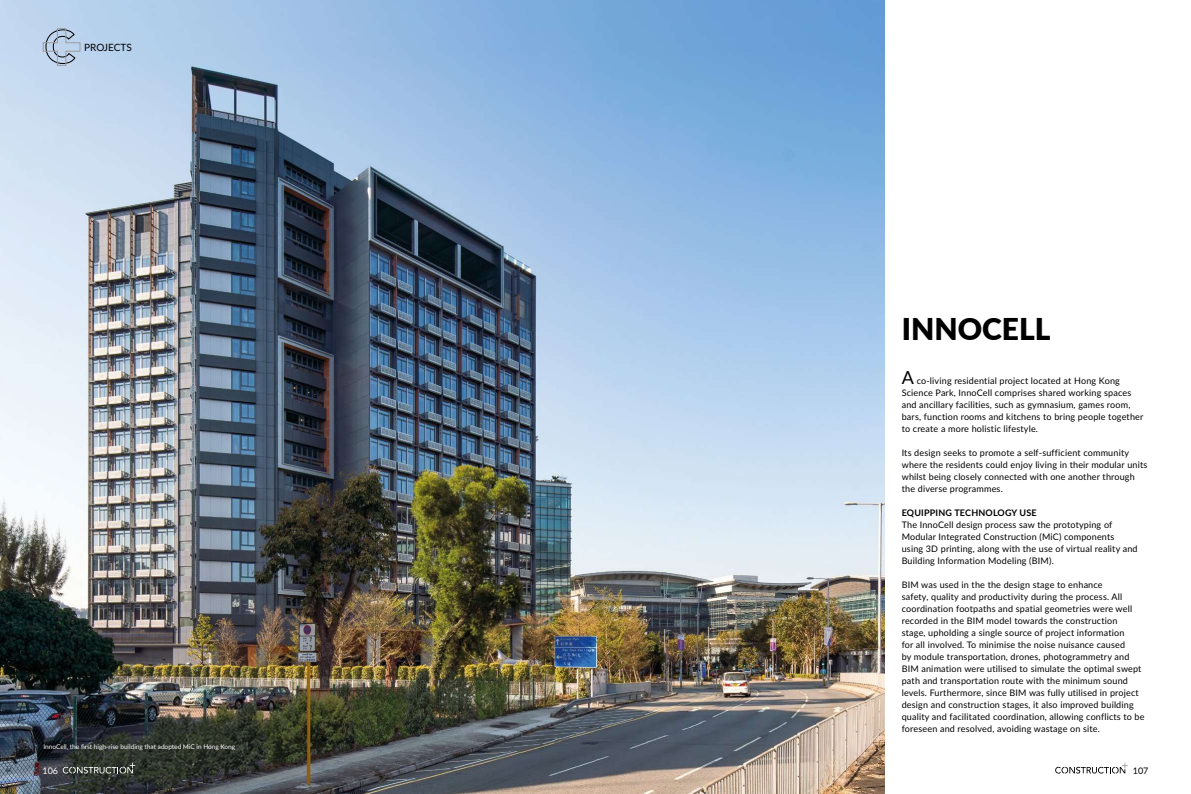
<style>
.page{position:relative;width:1191px;height:794px;background:#fff}
.page>*{position:absolute;margin:0;border:0;box-sizing:border-box;transform-origin:0 0}
.t1{font:900 30px "Lato";color:#000}
.t2{font:10px "Lato";letter-spacing:-.005em;color:#000}
.t3{font:9px/12px "Lato";letter-spacing:.02em;color:#000}
.t4{font:700 9px "Lato";letter-spacing:.02em;color:#000}
.t5{font:9px "Lato";color:#fff}
.t6{font:6.5px "Lato";color:#fff}
.s1{font-size:18px}
</style>
<div class="page">
<img style="left:0;top:0;width:884px;height:794px">
<svg style="left:43px;top:28px;width:37px;height:38px"></svg>
<svg style="left:63px;top:763px;width:72px;height:10px"></svg>
<hr style="left:595px;top:0;width:1px;height:794px;background:#000">
<svg style="left:1055px;top:763px;width:72px;height:10px"></svg>
<p class="t2" style="left:84px;top:40px;width:49px">PROJECTS</p>
<p class="t6" style="left:43px;top:742px;width:193px">InnoCell, the first high-rise building that adopted MiC in Hong Kong</p>
<p class="t5" style="left:43px;top:764px;width:17px">106</p>
<h1 class="t1" style="left:901px;top:306px;width:150px">INNOCELL</h1>
<p class="t3" style="left:901px;top:374px;width:243px"><span class="s1">A</span> co-living residential project located at Hong Kong Science Park, InnoCell comprises shared working spaces and ancillary facilities, such as gymnasium, games room, bars, function rooms and kitchens to bring people together to create a more holistic lifestyle.</p>
<p class="t3" style="left:901px;top:446px;width:247px">Its design seeks to promote a self-sufficient community where the residents could enjoy living in their modular units whilst being closely connected with one another through the diverse programmes.</p>
<p class="t4" style="left:901px;top:506px;width:137px">EQUIPPING TECHNOLOGY USE</p>
<p class="t3" style="left:901px;top:518px;width:237px">The InnoCell design process saw the prototyping of Modular Integrated Construction (MiC) components using 3D printing, along with the use of virtual reality and Building Information Modeling (BIM).</p>
<p class="t3" style="left:901px;top:578px;width:244px">BIM was used in the the design stage to enhance<br>safety, quality and productivity during the process. All coordination footpaths and spatial geometries were well recorded in the BIM model towards the construction<br>stage, upholding a single source of project information<br>for all involved. To minimise the noise nuisance caused<br>by module transportation, drones, photogrammetry and BIM animation were utilised to simulate the optimal swept path and transportation route with the minimum sound levels. Furthermore, since BIM was fully utilised in project design and construction stages, it also improved building quality and facilitated coordination, allowing conflicts to be foreseen and resolved, avoiding wastage on site.</p>
<p class="t3" style="left:1132px;top:764px;width:17px">107</p>
</div>
